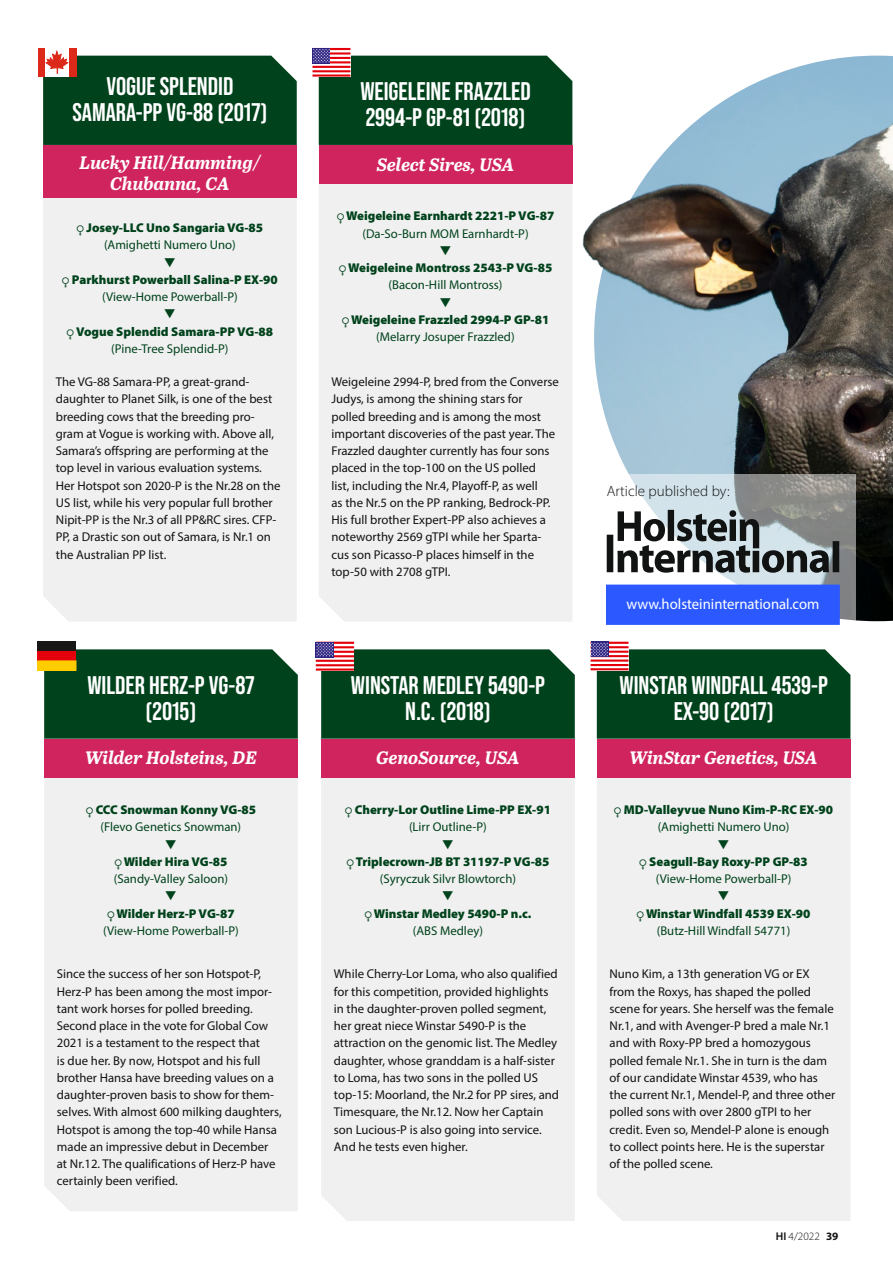
<style>
.page{position:relative;width:893px;height:1263px;background:#fff}
.page>*{position:absolute;margin:0;border:0;box-sizing:border-box;transform-origin:0 0}
.t1{font:700 25.5px/26.2px "Bebas Neue Pro";color:#fff;text-align:center}
.t2{font:italic 700 18px/20.2px "Abril Text";letter-spacing:-.005em;color:#fff;text-align:center}
.t3{font:15px "Myriad Pro";color:#fff}
.t4{font:300 15px "Myriad Pro";color:#111212}
.t5{font:12.75px/17.2px "Myriad Pro";color:#111212}
.t6{font:900 12.75px/17.2px "Myriad Pro";color:#00421b;text-align:center}
.t7{font:12.75px/17.2px "Myriad Pro";color:#00421b;text-align:center}
.t8{font:300 11.25px "Myriad Pro";color:#111212}
.s1{font-family:"Hermetica";font-weight:400}
.s2{font-weight:400}
.s3{font-family:"Hermetica"}
.s4{font-weight:900}
.s5{font-weight:600}
.s6{font-weight:700}
</style>
<div class="page">
<div style="left:43px;top:198px;width:254px;height:424px;background:#f0f0f0"></div>
<div style="left:319px;top:183px;width:253px;height:439px;background:#f0f0f0"></div>
<div style="left:321px;top:777px;width:254px;height:444px;background:#f0f0f0"></div>
<div style="left:597px;top:777px;width:253px;height:444px;background:#f0f0f0"></div>
<div style="left:44px;top:777px;width:254px;height:434px;background:#f0f0f0"></div>
<div style="left:44px;top:649px;width:254px;height:90px;background:#00421b"></div>
<div style="left:319px;top:145px;width:253px;height:38px;background:#d0245e"></div>
<div style="left:321px;top:739px;width:254px;height:38px;background:#d0245e"></div>
<div style="left:44px;top:739px;width:254px;height:38px;background:#d0245e"></div>
<div style="left:597px;top:739px;width:253px;height:38px;background:#d0245e"></div>
<div style="left:43px;top:145px;width:254px;height:53px;background:#d0245e"></div>
<div style="left:69px;top:48px;width:7px;height:29px;background:#dc291a"></div>
<svg style="left:43px;top:51px;width:254px;height:94px;background:#174f2b"></svg>
<div style="left:38px;top:48px;width:7px;height:29px;background:#dc291a"></div>
<svg style="left:316px;top:642px;width:259px;height:97px;background:#205535"></svg>
<hr style="left:312px;top:48px;width:38px;height:2px;background:#e3000b">
<hr style="left:312px;top:66px;width:38px;height:2px;background:#e3000b">
<hr style="left:312px;top:70px;width:38px;height:2px;background:#e3000b">
<hr style="left:312px;top:74px;width:38px;height:3px;background:#e3000b">
<div style="left:312px;top:48px;width:18px;height:15px;background:#2e2382"></div>
<svg style="left:313px;top:49px;width:259px;height:96px;background:#1f5434"></svg>
<div style="left:590px;top:642px;width:39px;height:29px;background:#fbdcdd"></div>
<svg style="left:590px;top:657px;width:1px;height:13px"></svg>
<svg style="left:590px;top:642px;width:1px;height:15px"></svg>
<svg style="left:591px;top:642px;width:259px;height:97px;background:#215635"></svg>
<div style="left:38px;top:642px;width:38px;height:29px;background:#fc0"></div>
<div style="left:38px;top:642px;width:38px;height:28px;background:#e3000b"></div>
<div style="left:38px;top:642px;width:38px;height:9px;background:#181716"></div>
<div style="left:38px;top:661px;width:38px;height:9px;background:#fc0"></div>
<img style="left:572px;top:56px;width:321px;height:520px">
<svg style="left:595px;top:474px;width:260px;height:147px"></svg>
<div style="left:606px;top:585px;width:234px;height:40px;background:#2c59ff;border:2px solid #2c59ff"></div>
<svg style="left:607px;top:510px;width:232px;height:62px;background:#84898b"></svg>
<svg style="left:165px;top:258px;width:10px;height:9px"></svg>
<svg style="left:165px;top:309px;width:10px;height:9px"></svg>
<svg style="left:443px;top:840px;width:10px;height:9px"></svg>
<svg style="left:443px;top:891px;width:10px;height:9px"></svg>
<svg style="left:440px;top:246px;width:11px;height:9px"></svg>
<svg style="left:440px;top:298px;width:11px;height:9px"></svg>
<svg style="left:718px;top:840px;width:11px;height:9px"></svg>
<svg style="left:718px;top:891px;width:11px;height:9px"></svg>
<svg style="left:166px;top:840px;width:10px;height:9px"></svg>
<svg style="left:166px;top:891px;width:10px;height:9px"></svg>
<h1 class="t1" style="left:72px;top:72px;width:196px">VOGUE SPLENDID<br>SAMARA-PP VG-88 (2017)</h1>
<h2 class="t2" style="left:80px;top:152px;width:182px">Lucky Hill/Hamming/<br>Chubanna, CA</h2>
<p class="t6" style="left:77px;top:219px;width:188px"><span class="s1">4</span> Josey-LLC Uno Sangaria VG-85 <span class="s2">(Amighetti Numero Uno)</span></p>
<p class="t6" style="left:62px;top:270px;width:217px"><span class="s1">4</span> Parkhurst Powerball Salina-P EX-90 <span class="s2">(View-Home Powerball-P)</span></p>
<p class="t6" style="left:67px;top:322px;width:208px"><span class="s1">4</span> Vogue Splendid Samara-PP VG-88 <span class="s2">(Pine-Tree Splendid-P)</span></p>
<p class="t5" style="left:56px;top:373px;width:226px">The VG-88 Samara-PP, a great-grand&shy;daughter to Planet Silk, is one of the best breeding cows that the breeding pro&shy;gram at Vogue is working with. Above all, Samara’s offspring are performing at the top level in various evaluation systems.<br>Her Hotspot son 2020-P is the Nr.28 on the US list, while his very popular full brother Nipit-PP is the Nr.3 of all PP&amp;RC sires. CFP-PP, a Drastic son out of Samara, is Nr.1 on the Australian PP list.</p>
<h1 class="t1" style="left:87px;top:672px;width:169px">WILDER HERZ-P VG-87 (2015)</h1>
<h2 class="t2" style="left:85px;top:747px;width:173px">Wilder Holsteins, DE</h2>
<p class="t7" style="left:86px;top:801px;width:172px"><span class="s3">4</span> <span class="s4">CCC Snowman Konny VG-85 </span>(Flevo Genetics Snowman)</p>
<p class="t7" style="left:114px;top:853px;width:116px;text-align:left"><span class="s3">4</span> <span class="s4">Wilder Hira VG-85 </span>(Sandy-Valley Saloon)</p>
<p class="t7" style="left:103px;top:904px;width:137px"><span class="s3">4</span> <span class="s4">Wilder Herz-P VG-87 </span>(View-Home Powerball-P)</p>
<p class="t5" style="left:57px;top:965px;width:226px">Since the success of her son Hotspot-P, Herz-P has been among the most impor&shy;tant work horses for polled breeding.<br>Second place in the vote for Global Cow 2021 is a testament to the respect that<br>is due her. By now, Hotspot and his full brother Hansa have breeding values on a daughter-proven basis to show for them&shy;selves. With almost 600 milking daughters, Hotspot is among the top-40 while Hansa made an impressive debut in December at Nr.12. The qualifications of Herz-P have certainly been verified.</p>
<h1 class="t1" style="left:360px;top:78px;width:172px;text-align:left">WEIGELEINE FRAZZLED<br>2994-P GP-81 (2018)</h1>
<h2 class="t2" style="left:377px;top:153px;width:139px">Select Sires, USA</h2>
<p class="t6" style="left:337px;top:207px;width:219px"><span class="s1">4</span> Weigeleine Earnhardt 2221-P VG-87 <span class="s2">(Da-So-Burn MOM Earnhardt-P)</span></p>
<p class="t6" style="left:339px;top:259px;width:215px"><span class="s1">4</span> Weigeleine Montross 2543-P VG-85 <span class="s2">(Bacon-Hill Montross)</span></p>
<p class="t6" style="left:342px;top:310px;width:209px"><span class="s1">4</span> Weigeleine Frazzled 2994-P GP-81 <span class="s2">(Melarry Josuper Frazzled)</span></p>
<p class="t5" style="left:331px;top:373px;width:229px">Weigeleine 2994-P, bred from the Converse Judys, is among the shining stars for polled breeding and is among the most important discoveries of the past year. The Frazzled daughter currently has four sons placed in the top-100 on the US polled<br>list, including the Nr.4, Playoff-P, as well<br>as the Nr.5 on the PP ranking, Bedrock-PP.<br>His full brother Expert-PP also achieves a noteworthy 2569 gTPI while her Sparta&shy;cus son Picasso-P places himself in the top-50 with 2708 gTPI.</p>
<h1 class="t1" style="left:351px;top:672px;width:196px">WINSTAR MEDLEY 5490-P<br>N.C. (2018)</h1>
<h2 class="t2" style="left:376px;top:747px;width:145px">GenoSource, USA</h2>
<p class="t6" style="left:345px;top:801px;width:208px"><span class="s1">4</span> Cherry-Lor Outline Lime-PP EX-91 <span class="s2">(Lirr Outline-P)</span></p>
<p class="t6" style="left:346px;top:852px;width:205px"><span class="s1">4</span> Triplecrown-JB BT 31197-P VG-85 <span class="s2">(Syryczuk Silvr Blowtorch)</span></p>
<p class="t6" style="left:364px;top:904px;width:169px"><span class="s1">4</span> Winstar Medley 5490-P n.c. <span class="s2">(ABS Medley)</span></p>
<p class="t5" style="left:334px;top:965px;width:227px">While Cherry-Lor Loma, who also qualified for this competition, provided highlights in the daughter-proven polled segment, her great niece Winstar 5490-P is the attraction on the genomic list. The Medley daughter, whose granddam is a half-sister to Loma, has two sons in the polled US top-15: Moorland, the Nr.2 for PP sires, and Timesquare, the Nr.12. Now her Captain son Lucious-P is also going into service.<br>And he tests even higher.</p>
<p class="t4" style="left:607px;top:482px;width:124px">Article published by:</p>
<p class="t3" style="left:626px;top:595px;width:195px">www.holsteininternational.com</p>
<h1 class="t1" style="left:619px;top:672px;width:210px">WINSTAR WINDFALL 4539-P<br>EX-90 (2017)</h1>
<h2 class="t2" style="left:630px;top:747px;width:189px">WinStar Genetics, USA</h2>
<p class="t6" style="left:614px;top:801px;width:221px"><span class="s1">4</span> MD-Valleyvue Nuno Kim-P-RC EX-90 <span class="s2">(Amighetti Numero Uno)</span></p>
<p class="t6" style="left:639px;top:852px;width:170px"><span class="s1">4</span> Seagull-Bay Roxy-PP GP-83 <span class="s2">(View-Home Powerball-P)</span></p>
<p class="t6" style="left:636px;top:904px;width:176px"><span class="s1">4</span> Winstar Windfall 4539 EX-90 <span class="s2">(Butz-Hill Windfall 54771)</span></p>
<p class="t5" style="left:609px;top:965px;width:227px">Nuno Kim, a 13th generation VG or EX from the Roxys, has shaped the polled scene for years. She herself was the female Nr.1, and with Avenger-P bred a male Nr.1 and with Roxy-PP bred a homozygous polled female Nr.1. She in turn is the dam of our candidate Winstar 4539, who has the current Nr.1, Mendel-P, and three other polled sons with over 2800 gTPI to her credit. Even so, Mendel-P alone is enough to collect points here. He is the superstar of the polled scene.</p>
<p class="t8" style="left:776px;top:1229px;width:64px"><span class="s5">HI</span> 4/2022 <span class="s6">39</span></p>
</div>
